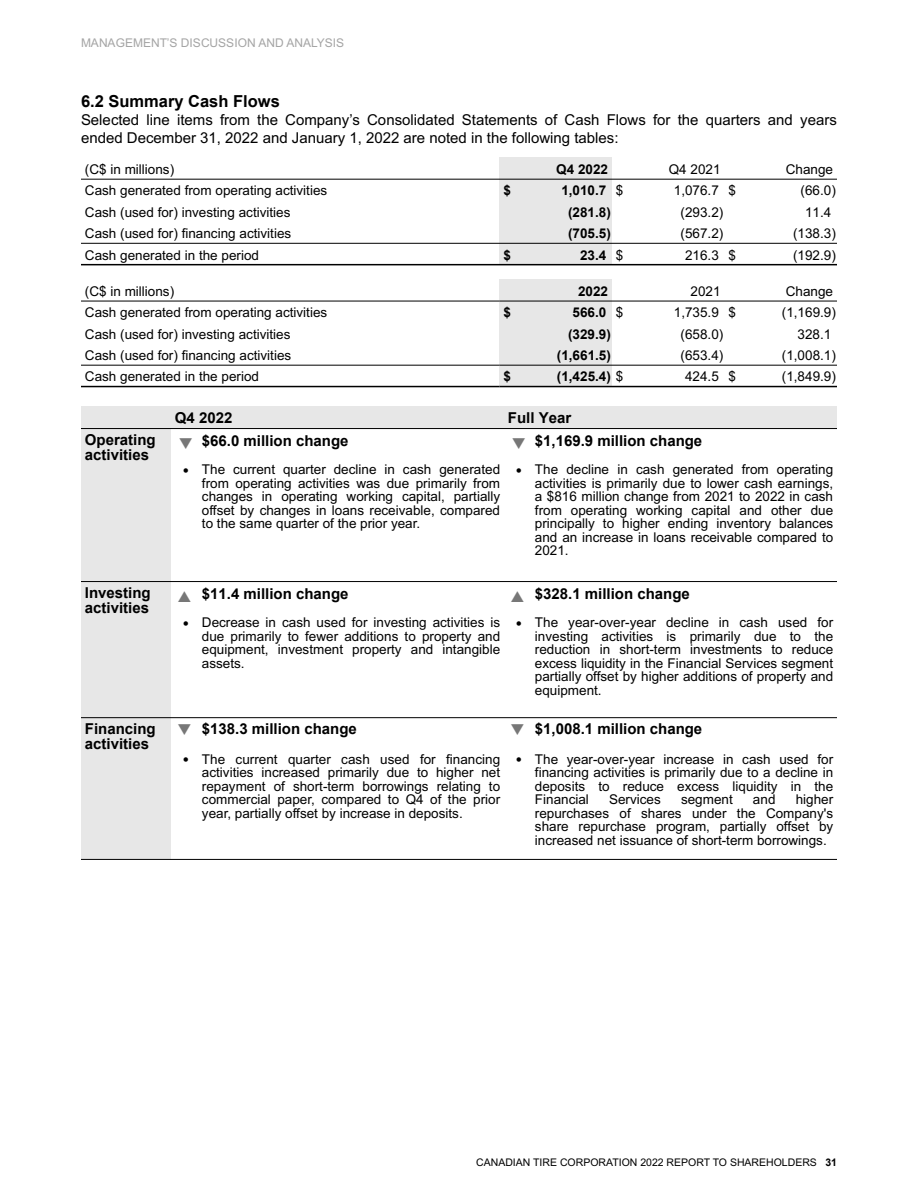
<style>
.page{position:relative;width:918px;height:1188px;background:#fff}
.page>*{position:absolute;margin:0;border:0;box-sizing:border-box;transform-origin:0 0}
.t1{font:700 16.5px "Arial";color:#000}
.t2{font:700 15px/15px "Arial";color:#000}
.t3{font:15px/18px "Arial";color:#000}
.t4{font:13.5px/13.5px "Arial";color:#000;text-align:justify}
.t5{font:700 13.5px "Arial";color:#000}
.t6{font:12px "Arial";color:#a5a5a5}
.t7{font:10.5px "Arial";color:#000}
.s1{font-weight:400}
.s2{color:#777}
.s3{font-weight:700}
</style>
<div class="page">
<div style="left:500px;top:158px;width:112px;height:21px;background:#e7e7e7"></div>
<div style="left:500px;top:179px;width:112px;height:22px;background:#e7e7e7"></div>
<div style="left:500px;top:201px;width:112px;height:42px;background:#e7e7e7"></div>
<div style="left:500px;top:243px;width:112px;height:22px;background:#e7e7e7"></div>
<hr style="left:81px;top:179px;width:756px;height:1px;background:#000">
<hr style="left:81px;top:243px;width:756px;height:1px;background:#000">
<hr style="left:81px;top:264px;width:756px;height:1px;background:#000">
<div style="left:500px;top:280px;width:112px;height:21px;background:#e7e7e7"></div>
<div style="left:500px;top:301px;width:112px;height:21px;background:#e7e7e7"></div>
<div style="left:500px;top:322px;width:112px;height:43px;background:#e7e7e7"></div>
<div style="left:500px;top:365px;width:112px;height:22px;background:#e7e7e7"></div>
<hr style="left:81px;top:301px;width:419px;height:1px;background:#000">
<hr style="left:500px;top:301px;width:337px;height:1px;background:#000">
<hr style="left:81px;top:365px;width:419px;height:1px;background:#000">
<hr style="left:500px;top:365px;width:337px;height:1px;background:#000">
<hr style="left:81px;top:386px;width:419px;height:1px;background:#000">
<hr style="left:500px;top:386px;width:337px;height:1px;background:#000">
<div style="left:504px;top:406px;width:333px;height:23px;background:#e7e7e7"></div>
<div style="left:171px;top:406px;width:333px;height:23px;background:#e7e7e7"></div>
<div style="left:81px;top:406px;width:90px;height:23px;background:#e7e7e7"></div>
<div style="left:81px;top:429px;width:90px;height:423px;background:#e7e7e7"></div>
<div style="left:81px;top:852px;width:90px;height:7px;background:#e7e7e7"></div>
<hr style="left:81px;top:428px;width:756px;height:1px;background:#000">
<hr style="left:81px;top:581px;width:756px;height:1px;background:#000">
<hr style="left:81px;top:717px;width:756px;height:1px;background:#000">
<hr style="left:81px;top:859px;width:756px;height:1px;background:#000">
<p class="t6" style="left:81px;top:36px;width:265px">MANAGEMENT’S DISCUSSION AND ANALYSIS</p>
<p class="t1" style="left:81px;top:90px;width:200px">6.2 Summary Cash Flows</p>
<p class="t3" style="left:81px;top:111px;width:757px">Selected line items from the Company’s Consolidated Statements of Cash Flows for the quarters and years ended December 31, 2022 and January 1, 2022 are noted in the following tables:</p>
<p class="t4" style="left:85px;top:163px;width:91px">(C$ in millions)</p>
<p class="t5" style="left:556px;top:160px;width:53px">Q4 2022</p>
<p class="t4" style="left:669px;top:163px;width:53px">Q4 2021</p>
<p class="t4" style="left:786px;top:163px;width:49px">Change</p>
<p class="t4" style="left:85px;top:184px;width:244px">Cash generated from operating activities</p>
<p class="t5" style="left:503px;top:182px;width:9px">$</p>
<p class="t5" style="left:561px;top:182px;width:64px">1,010.7 <span class="s1">$</span></p>
<p class="t4" style="left:674px;top:184px;width:64px">1,076.7 $</p>
<p class="t4" style="left:801px;top:184px;width:37px">(66.0)</p>
<p class="t4" style="left:85px;top:205px;width:207px">Cash (used for) investing activities</p>
<p class="t5" style="left:568px;top:203px;width:44px">(281.8)</p>
<p class="t4" style="left:681px;top:205px;width:44px">(293.2)</p>
<p class="t4" style="left:805px;top:205px;width:28px">11.4</p>
<p class="t4" style="left:85px;top:227px;width:208px">Cash (used for) financing activities</p>
<p class="t5" style="left:568px;top:225px;width:44px">(705.5)</p>
<p class="t4" style="left:681px;top:227px;width:44px">(567.2)</p>
<p class="t4" style="left:793px;top:227px;width:44px">(138.3)</p>
<p class="t4" style="left:85px;top:248px;width:176px">Cash generated in the period</p>
<p class="t5" style="left:503px;top:246px;width:9px">$</p>
<p class="t5" style="left:580px;top:246px;width:45px">23.4 <span class="s1">$</span></p>
<p class="t4" style="left:685px;top:248px;width:52px">216.3 $</p>
<p class="t4" style="left:793px;top:248px;width:44px">(192.9)</p>
<p class="t4" style="left:85px;top:285px;width:91px">(C$ in millions)</p>
<p class="t5" style="left:578px;top:282px;width:32px">2022</p>
<p class="t4" style="left:691px;top:285px;width:32px">2021</p>
<p class="t4" style="left:786px;top:285px;width:49px">Change</p>
<p class="t4" style="left:85px;top:306px;width:244px">Cash generated from operating activities</p>
<p class="t5" style="left:503px;top:304px;width:9px">$</p>
<p class="t5" style="left:573px;top:304px;width:52px">566.0 <span class="s1">$</span></p>
<p class="t4" style="left:674px;top:306px;width:64px">1,735.9 $</p>
<p class="t4" style="left:782px;top:306px;width:56px">(1,169.9)</p>
<p class="t4" style="left:85px;top:327px;width:207px">Cash (used for) investing activities</p>
<p class="t5" style="left:568px;top:325px;width:44px">(329.9)</p>
<p class="t4" style="left:681px;top:327px;width:44px">(658.0)</p>
<p class="t4" style="left:798px;top:327px;width:35px">328.1</p>
<p class="t4" style="left:85px;top:349px;width:208px">Cash (used for) financing activities</p>
<p class="t5" style="left:557px;top:346px;width:56px">(1,661.5)</p>
<p class="t4" style="left:681px;top:349px;width:44px">(653.4)</p>
<p class="t4" style="left:782px;top:349px;width:56px">(1,008.1)</p>
<p class="t4" style="left:85px;top:370px;width:176px">Cash generated in the period</p>
<p class="t5" style="left:503px;top:368px;width:9px">$</p>
<p class="t5" style="left:557px;top:368px;width:68px">(1,425.4) <span class="s1">$</span></p>
<p class="t4" style="left:685px;top:370px;width:52px">424.5 $</p>
<p class="t4" style="left:782px;top:370px;width:56px">(1,849.9)</p>
<p class="t2" style="left:175px;top:411px;width:59px">Q4 2022</p>
<p class="t2" style="left:508px;top:411px;width:65px">Full Year</p>
<p class="t2" style="left:85px;top:433px;width:72px">Operating activities</p>
<p class="t2" style="left:179px;top:433px;width:171px"><span class="s2">❑</span> $66.0 million change</p>
<p class="t2" style="left:512px;top:433px;width:192px"><span class="s2">❑</span> $1,169.9 million change</p>
<p class="t4" style="left:202px;top:463px;width:300px;text-indent:-19px">• The current quarter decline in cash generated from operating activities was due primarily from changes in operating working capital, partially offset by changes in loans receivable, compared to the same quarter of the prior year.</p>
<p class="t4" style="left:535px;top:463px;width:300px;text-indent:-19px">• The decline in cash generated from operating activities is primarily due to lower cash earnings, a $816 million change from 2021 to 2022 in cash from operating working capital and other due principally to higher ending inventory balances and an increase in loans receivable compared to 2021.</p>
<p class="t2" style="left:85px;top:586px;width:67px">Investing activities</p>
<p class="t2" style="left:202px;top:586px;width:148px">$11.4 million change</p>
<p class="t2" style="left:535px;top:586px;width:156px">$328.1 million change</p>
<p class="t4" style="left:202px;top:616px;width:300px;text-indent:-19px">• Decrease in cash used for investing activities is due primarily to fewer additions to property and equipment, investment property and intangible assets.</p>
<p class="t4" style="left:535px;top:616px;width:300px;text-indent:-19px">• The year-over-year decline in cash used for investing activities is primarily due to the reduction in short-term investments to reduce excess liquidity in the Financial Services segment partially offset by higher additions of property and equipment.</p>
<p class="t2" style="left:85px;top:722px;width:72px">Financing activities</p>
<p class="t2" style="left:177px;top:722px;width:181px"><span class="s2">❑</span> $138.3 million change</p>
<p class="t2" style="left:510px;top:722px;width:194px"><span class="s2">❑</span> $1,008.1 million change</p>
<p class="t4" style="left:202px;top:752px;width:300px;text-indent:-19px">• The current quarter cash used for financing activities increased primarily due to higher net repayment of short-term borrowings relating to commercial paper, compared to Q4 of the prior year, partially offset by increase in deposits.</p>
<p class="t4" style="left:535px;top:752px;width:300px;text-indent:-19px">• The year-over-year increase in cash used for financing activities is primarily due to a decline in deposits to reduce excess liquidity in the Financial</p>
<p class="t4" style="left:609px;top:793px;width:53px">Services</p>
<p class="t4" style="left:681px;top:793px;width:53px">segment</p>
<p class="t4" style="left:753px;top:793px;width:24px">and</p>
<p class="t4" style="left:535px;top:793px;width:300px;text-indent:261px">higher repurchases of shares under the Company's share repurchase program, partially offset by increased net issuance of short-term borrowings.</p>
<p class="t7" style="left:476px;top:1156px;width:362px">CANADIAN TIRE CORPORATION 2022 REPORT TO SHAREHOLDERS <span class="s3">31</span></p>
</div>
